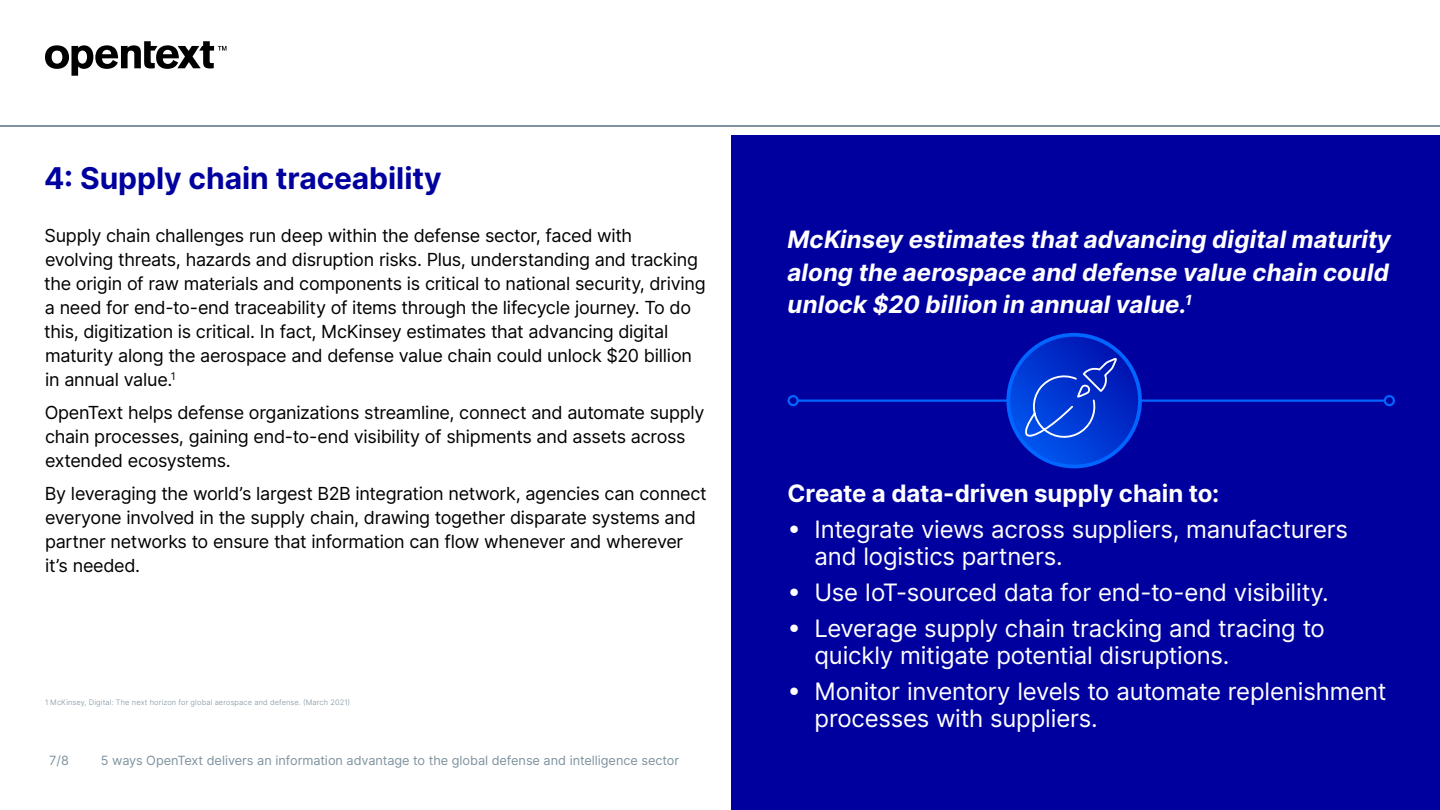
<style>
.page{position:relative;width:1440px;height:810px;background:#fff}
.page>*{position:absolute;margin:0;border:0;box-sizing:border-box;transform-origin:0 0}
.t1{font:700 30px "Inter";letter-spacing:-.005em;color:#00009f}
.Callouts_Large_-_Whi{font:24px/27px "Inter";letter-spacing:-.01em;color:#fff}
.t2{font:italic 700 24px/32.2px "Inter";letter-spacing:.005em;color:#fff;text-align:justify}
.Callouts_Large_-_Whi-2{font:700 24px "Inter";letter-spacing:-.005em;color:#fff}
.Body{font:18px/24px "Inter";letter-spacing:-.015em;color:#000}
.t3{font:12.75px "Inter";color:#7e929f}
.Footnote{font:300 7.5px "Inter";letter-spacing:.015em;color:#7e929f}
</style>
<div class="page">
<svg style="left:45px;top:41px;width:181px;height:35px"></svg>
<hr style="left:0;top:125px;width:1440px;height:2px;background:#7e929f">
<div style="left:731px;top:135px;width:709px;height:675px;background:#00009f"></div>
<hr style="left:798px;top:400px;width:587px;height:2px;background:#06f">
<div style="left:788px;top:395px;width:11px;height:11px;border:2px solid #06f;border-radius:50%"></div>
<div style="left:1384px;top:395px;width:11px;height:11px;border:2px solid #06f;border-radius:50%"></div>
<svg style="left:1008px;top:335px;width:132px;height:131px"></svg>
<div style="left:1006px;top:333px;width:136px;height:135px;border:4px solid #06f;border-radius:50%"></div>
<svg style="left:1022px;top:358px;width:96px;height:84px"></svg>
<h3 class="t1" style="left:44px;top:156px;width:399px">4: Supply chain traceability</h3>
<p class="Body" style="left:44px;top:223px;width:663px">Supply chain challenges run deep within the defense sector, faced with<br>evolving threats, hazards and disruption risks. Plus, understanding and tracking the origin of raw materials and components is critical to national security, driving a need for end-to-end traceability of items through the lifecycle journey. To do this, digitization is critical. In fact, McKinsey estimates that advancing digital maturity along the aerospace and defense value chain could unlock $20 billion in annual value.<sup>1</sup></p>
<p class="Body" style="left:45px;top:400px;width:661px">OpenText helps defense organizations streamline, connect and automate supply chain processes, gaining end-to-end visibility of shipments and assets across extended ecosystems.</p>
<p class="Body" style="left:45px;top:481px;width:663px">By leveraging the world’s largest B2B integration network, agencies can connect everyone involved in the supply chain, drawing together disparate systems and partner networks to ensure that information can flow whenever and wherever it’s needed.</p>
<p class="Footnote" style="left:45px;top:697px;width:307px">1 McKinsey, Digital: The next horizon for global aerospace and defense. (March 2021)</p>
<p class="t3" style="left:49px;top:751px;width:21px">7/8</p>
<p class="t3" style="left:101px;top:751px;width:580px">5 ways OpenText delivers an information advantage to the global defense and intelligence sector</p>
<p class="t2" style="left:788px;top:223px;width:605px">McKinsey estimates that advancing digital maturity along the aerospace and defense value chain could unlock $20 billion in annual value.<sup>1</sup></p>
<p class="Callouts_Large_-_Whi-2" style="left:788px;top:476px;width:433px">Create a data-driven supply chain to:</p>
<p class="Callouts_Large_-_Whi" style="left:814px;top:515px;width:535px;text-indent:-27px">• Integrate views across suppliers, manufacturers and logistics partners.</p>
<p class="Callouts_Large_-_Whi" style="left:788px;top:578px;width:543px">• Use IoT-sourced data for end-to-end visibility.</p>
<p class="Callouts_Large_-_Whi" style="left:814px;top:614px;width:512px;text-indent:-27px">• Leverage supply chain tracking and tracing to quickly mitigate potential disruptions.</p>
<p class="Callouts_Large_-_Whi" style="left:814px;top:677px;width:574px;text-indent:-27px">• Monitor inventory levels to automate replenishment processes with suppliers.</p>
</div>
